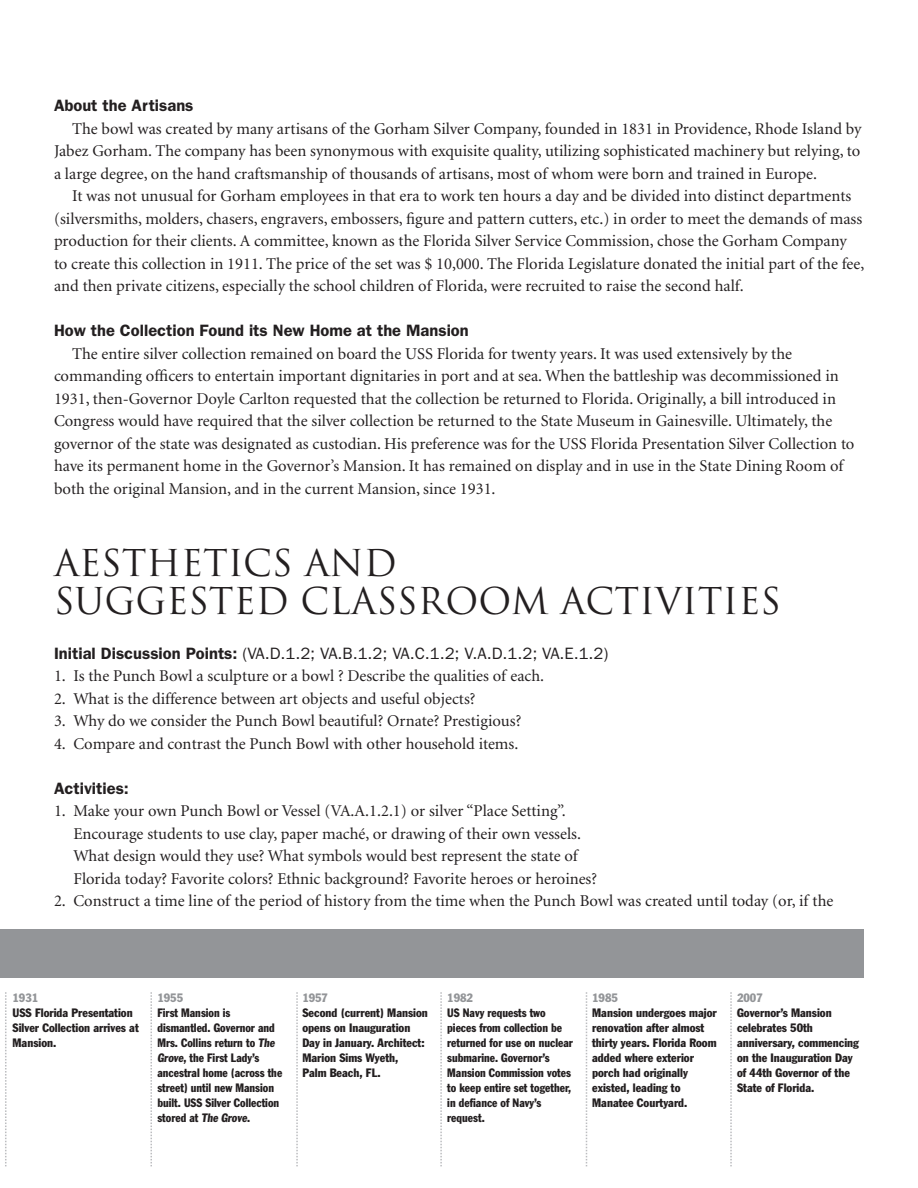
<style>
.page{position:relative;width:918px;height:1188px;background:#fff}
.page>*{position:absolute;margin:0;border:0;box-sizing:border-box;transform-origin:0 0}
.t1{font:36px/37.5px "Trajan";color:#231f20}
.t2{font:16.5px/22.5px "Minion";color:#231f20}
.t3{font:16.5px "Franklin Gothic";letter-spacing:-.065em;color:#231f20}
.t4{font:600 16.5px "Franklin Gothic";color:#231f20}
.t5{font:condensed 12px/15px "Franklin Gothic";color:#231f20}
.t6{font:condensed 12px/15px "Franklin Gothic";color:#231f20;scale:.95 1}
.t7{font:condensed 12px "Franklin Gothic";color:#939598}
.s1{font-weight:600}
</style>
<div class="page">
<div style="left:0;top:929px;width:864px;height:48px;background:#939598"></div>
<svg style="left:5px;top:992px;width:1px;height:174px"></svg>
<svg style="left:150px;top:992px;width:2px;height:174px"></svg>
<svg style="left:296px;top:992px;width:2px;height:174px"></svg>
<svg style="left:440px;top:992px;width:2px;height:174px"></svg>
<svg style="left:586px;top:992px;width:1px;height:174px"></svg>
<svg style="left:730px;top:992px;width:2px;height:174px"></svg>
<p class="t4" style="left:54px;top:96px;width:141px">About the Artisans</p>
<p class="t2" style="left:54px;top:118px;width:809px;text-align:justify;text-indent:18px">The bowl was created by many artisans of the Gorham Silver Company, founded in 1831 in Providence, Rhode Island by Jabez Gorham. The company has been synonymous with exquisite quality, utilizing sophisticated machinery but relying, to a large degree, on the hand craftsmanship of thousands of artisans, most of whom were born and trained in Europe.</p>
<p class="t2" style="left:54px;top:186px;width:812px;text-indent:18px">It was not unusual for Gorham employees in that era to work ten hours a day and be divided into distinct departments (silversmiths, molders, chasers, engravers, embossers, figure and pattern cutters, etc.) in order to meet the demands of mass production for their clients. A committee, known as the Florida Silver Service Commission, chose the Gorham Company to create this collection in 1911. The price of the set was $ 10,000. The Florida Legislature donated the initial part of the fee, and then private citizens, especially the school children of Florida, were recruited to raise the second half.</p>
<p class="t4" style="left:54px;top:321px;width:416px">How the Collection Found its New Home at the Mansion</p>
<p class="t2" style="left:54px;top:343px;width:802px;text-indent:18px">The entire silver collection remained on board the USS Florida for twenty years. It was used extensively by the commanding officers to entertain important dignitaries in port and at sea. When the battleship was decommissioned in 1931, then-Governor Doyle Carlton requested that the collection be returned to Florida. Originally, a bill introduced in Congress would have required that the silver collection be returned to the State Museum in Gainesville. Ultimately, the governor of the state was designated as custodian. His preference was for the USS Florida Presentation Silver Collection to have its permanent home in the Governor’s Mansion. It has remained on display and in use in the State Dining Room of both the original Mansion, and in the current Mansion, since 1931.</p>
<h1 class="t1" style="left:54px;top:545px;width:728px">AESTHETICS AND<br>SUGGESTED CLASSROOM ACTIVITIES</h1>
<p class="t3" style="left:54px;top:644px;width:556px"><span class="s1">Initial Discussion Points:</span> (VA.D.1.2; VA.B.1.2; VA.C.1.2; V.A.D.1.2; VA.E.1.2)</p>
<p class="t2" style="left:54px;top:665px;width:492px">1. Is the Punch Bowl a sculpture or a bowl ? Describe the qualities of each.</p>
<p class="t2" style="left:54px;top:688px;width:423px">2. What is the difference between art objects and useful objects?</p>
<p class="t2" style="left:54px;top:711px;width:469px">3. Why do we consider the Punch Bowl beautiful? Ornate? Prestigious?</p>
<p class="t2" style="left:54px;top:733px;width:466px">4. Compare and contrast the Punch Bowl with other household items.</p>
<p class="t4" style="left:54px;top:778px;width:76px">Activities:</p>
<p class="t2" style="left:74px;top:801px;width:525px;text-indent:-20px">1. Make your own Punch Bowl or Vessel (VA.A.1.2.1) or silver “Place Setting”.<br>Encourage students to use clay, paper maché, or drawing of their own vessels.<br>What design would they use? What symbols would best represent the state of Florida today? Favorite colors? Ethnic background? Favorite heroes or heroines?</p>
<p class="t2" style="left:54px;top:891px;width:781px">2. Construct a time line of the period of history from the time when the Punch Bowl was created until today (or, if the</p>
<p class="t7" style="left:13px;top:990px;width:27px">1931</p>
<p class="t5" style="left:13px;top:1005px;width:128px">USS Florida Presentation<br>Silver Collection arrives at<br>Mansion.</p>
<p class="t7" style="left:157px;top:990px;width:27px">1955</p>
<p class="t6" style="left:157px;top:1005px;width:133px">First Mansion is dismantled. Governor and<br>Mrs. Collins return to The<br>Grove, the First Lady’s ancestral home (across the street) until new Mansion built. USS Silver Collection stored at The Grove.</p>
<p class="t7" style="left:302px;top:990px;width:27px">1957</p>
<p class="t5" style="left:302px;top:1005px;width:127px">Second (current) Mansion opens on Inauguration<br>Day in January. Architect:<br>Marion Sims Wyeth,<br>Palm Beach, FL.</p>
<p class="t7" style="left:447px;top:990px;width:27px">1982</p>
<p class="t6" style="left:447px;top:1005px;width:134px">US Navy requests two pieces from collection be returned for use on nuclear submarine. Governor’s<br>Mansion Commission votes to keep entire set together, in defiance of Navy’s request.</p>
<p class="t7" style="left:592px;top:990px;width:27px">1985</p>
<p class="t5" style="left:592px;top:1005px;width:126px">Mansion undergoes major renovation after almost thirty years. Florida Room added where exterior porch had originally existed, leading to<br>Manatee Courtyard.</p>
<p class="t7" style="left:737px;top:990px;width:27px">2007</p>
<p class="t5" style="left:737px;top:1005px;width:123px">Governor’s Mansion celebrates 50th anniversary, commencing on the Inauguration Day of 44th Governor of the<br>State of Florida.</p>
</div>
